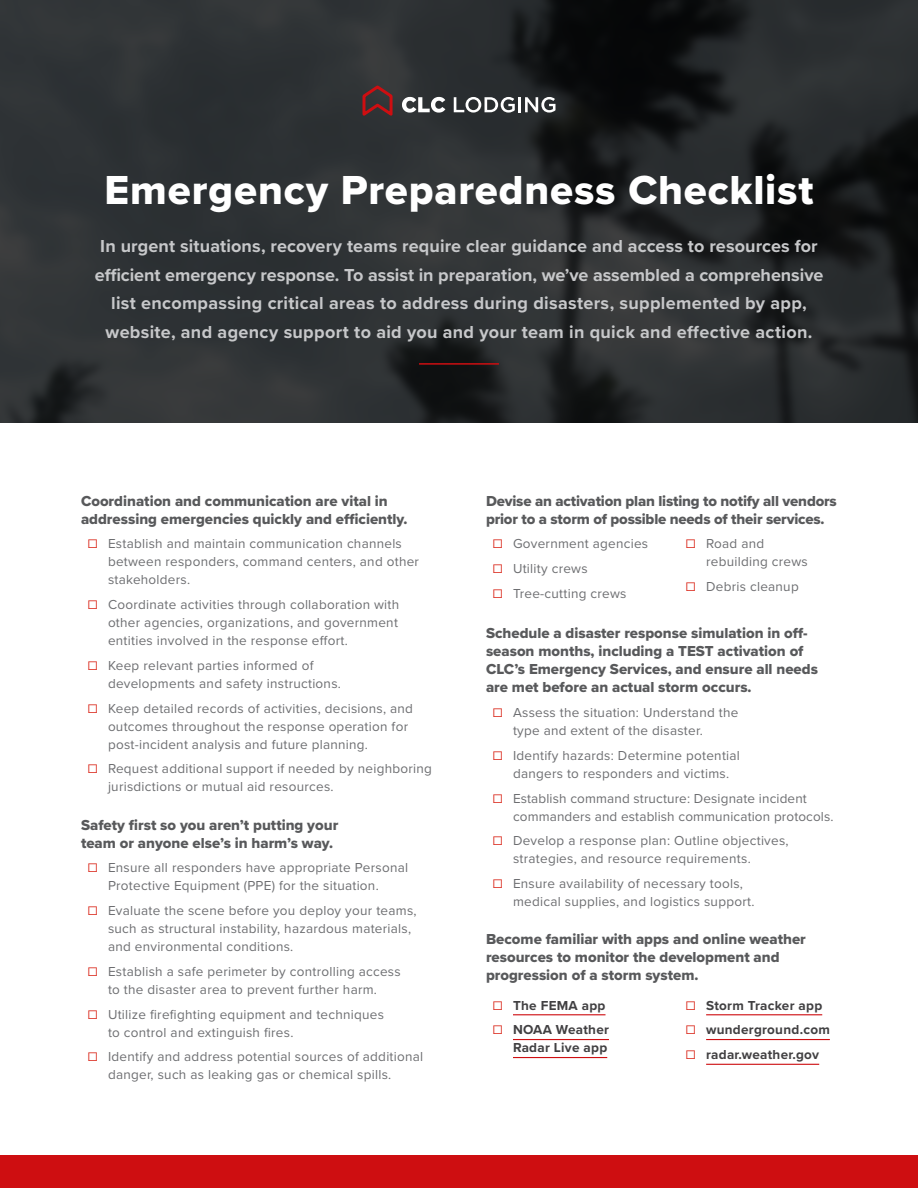
<style>
.page{position:relative;width:918px;height:1188px;background:#fff}
.page>*{position:absolute;margin:0;border:0;box-sizing:border-box;transform-origin:0 0}
.t1{font:42px "Proxima Nova Extrabld";letter-spacing:.02em;color:#fff}
.t2{font:700 18px/28.5px "Proxima Nova";letter-spacing:.01em;color:#c7c8ca;text-align:center}
.t3{font:15px/18px "Proxima Nova Extrabld";color:#58595b}
.t4{font:13.5px/18px "Proxima Nova";letter-spacing:.02em;color:#6d6e71}
.t5{font:700 13.5px/24.8px "Proxima Nova";letter-spacing:.02em;color:#414042}
.s1{font-size:15px;color:#da291c}
.s2{font-weight:400;font-size:15px;color:#da291c}
</style>
<div class="page">
<svg style="left:0;top:0;width:918px;height:422px;background:#282c2d"></svg>
<div style="left:0;top:1156px;width:918px;height:32px;background:#ce0e11"></div>
<svg style="left:402px;top:97px;width:43px;height:16px"></svg>
<svg style="left:454px;top:97px;width:61px;height:16px"></svg>
<hr style="left:518px;top:97px;width:3px;height:15px;background:#fff">
<svg style="left:525px;top:97px;width:30px;height:16px"></svg>
<svg style="left:363px;top:85px;width:32px;height:31px"></svg>
<hr style="left:513px;top:1014px;width:93px;height:1px;background:#ce0e11">
<hr style="left:513px;top:1039px;width:96px;height:1px;background:#ce0e11">
<hr style="left:513px;top:1057px;width:94px;height:1px;background:#ce0e11">
<hr style="left:706px;top:1014px;width:116px;height:1px;background:#ce0e11">
<hr style="left:706px;top:1039px;width:124px;height:1px;background:#ce0e11">
<hr style="left:706px;top:1064px;width:113px;height:1px;background:#ce0e11">
<hr style="left:419px;top:363px;width:80px;height:2px;background:#ce0e11">
<h1 class="t1" style="left:104px;top:159px;width:711px">Emergency Preparedness Checklist</h1>
<p class="t2" style="left:95px;top:232px;width:730px">In urgent situations, recovery teams require clear guidance and access to resources for efficient emergency response. To assist in preparation, we’ve assembled a comprehensive list encompassing critical areas to address during disasters, supplemented by app, website, and agency support to aid you and your team in quick and effective action.</p>
<p class="t3" style="left:81px;top:491px;width:328px">Coordination and communication are vital in addressing emergencies quickly and efficiently.</p>
<p class="t4" style="left:108px;top:534px;width:313px;text-indent:-20px"><span class="s1">☐</span> Establish and maintain communication channels between responders, command centers, and other stakeholders.</p>
<p class="t4" style="left:108px;top:595px;width:293px;text-align:justify;text-indent:-20px"><span class="s1">☐</span> Coordinate activities through collaboration with other agencies, organizations, and government entities involved in the response effort.</p>
<p class="t4" style="left:108px;top:656px;width:235px;text-indent:-20px"><span class="s1">☐</span> Keep relevant parties informed of developments and safety instructions.</p>
<p class="t4" style="left:108px;top:699px;width:307px;text-indent:-20px"><span class="s1">☐</span> Keep detailed records of activities, decisions, and outcomes throughout the response operation for post-incident analysis and future planning.</p>
<p class="t4" style="left:108px;top:759px;width:325px;text-indent:-20px"><span class="s1">☐</span> Request additional support if needed by neighboring jurisdictions or mutual aid resources.</p>
<p class="t3" style="left:81px;top:815px;width:259px">Safety first so you aren’t putting your team or anyone else’s in harm’s way.</p>
<p class="t4" style="left:108px;top:858px;width:302px;text-indent:-20px"><span class="s1">☐</span> Ensure all responders have appropriate Personal<br>Protective Equipment (PPE) for the situation.</p>
<p class="t4" style="left:108px;top:901px;width:310px;text-indent:-20px"><span class="s1">☐</span> Evaluate the scene before you deploy your teams, such as structural instability, hazardous materials, and environmental conditions.</p>
<p class="t4" style="left:88px;top:962px;width:315px;text-align:center"><span class="s1">☐</span> Establish a safe perimeter by controlling access to the disaster area to prevent further harm.</p>
<p class="t4" style="left:108px;top:1005px;width:278px;text-indent:-20px"><span class="s1">☐</span> Utilize firefighting equipment and techniques to control and extinguish fires.</p>
<p class="t4" style="left:108px;top:1047px;width:317px;text-indent:-20px"><span class="s1">☐</span> Identify and address potential sources of additional danger, such as leaking gas or chemical spills.</p>
<p class="t3" style="left:486px;top:491px;width:352px">Devise an activation plan listing to notify all vendors prior to a storm of possible needs of their services.</p>
<p class="t4" style="left:493px;top:531px;width:157px;line-height:24.8px"><span class="s1">☐</span> Government agencies <span class="s1">☐</span> Utility crews<br><span class="s1">☐</span> Tree-cutting crews</p>
<p class="t4" style="left:706px;top:534px;width:103px;text-indent:-20px"><span class="s1">☐</span> Road and rebuilding crews</p>
<p class="t4" style="left:686px;top:577px;width:114px"><span class="s1">☐</span> Debris cleanup</p>
<p class="t3" style="left:486px;top:624px;width:333px">Schedule a disaster response simulation in off&shy;season months, including a TEST activation of CLC’s Emergency Services, and ensure all needs are met before an actual storm occurs.</p>
<p class="t4" style="left:513px;top:703px;width:227px;text-indent:-20px"><span class="s1">☐</span> Assess the situation: Understand the type and extent of the disaster.</p>
<p class="t4" style="left:513px;top:746px;width:228px;text-indent:-20px"><span class="s1">☐</span> Identify hazards: Determine potential dangers to responders and victims.</p>
<p class="t4" style="left:513px;top:789px;width:322px;text-indent:-20px"><span class="s1">☐</span> Establish command structure: Designate incident commanders and establish communication protocols.</p>
<p class="t4" style="left:513px;top:831px;width:277px;text-indent:-20px"><span class="s1">☐</span> Develop a response plan: Outline objectives, strategies, and resource requirements.</p>
<p class="t4" style="left:513px;top:874px;width:243px;text-indent:-20px"><span class="s1">☐</span> Ensure availability of necessary tools, medical supplies, and logistics support.</p>
<p class="t3" style="left:486px;top:930px;width:321px">Become familiar with apps and online weather resources to monitor the development and progression of a storm system.</p>
<p class="t5" style="left:493px;top:992px;width:118px"><span class="s2">☐</span> The FEMA app <span class="s2">☐</span> NOAA Weather</p>
<p class="t5" style="left:513px;top:1035px;width:96px">Radar Live app</p>
<p class="t5" style="left:686px;top:992px;width:145px"><span class="s2">☐</span> Storm Tracker app <span class="s2">☐</span> wunderground.com <span class="s2">☐</span> radar.weather.gov</p>
</div>
